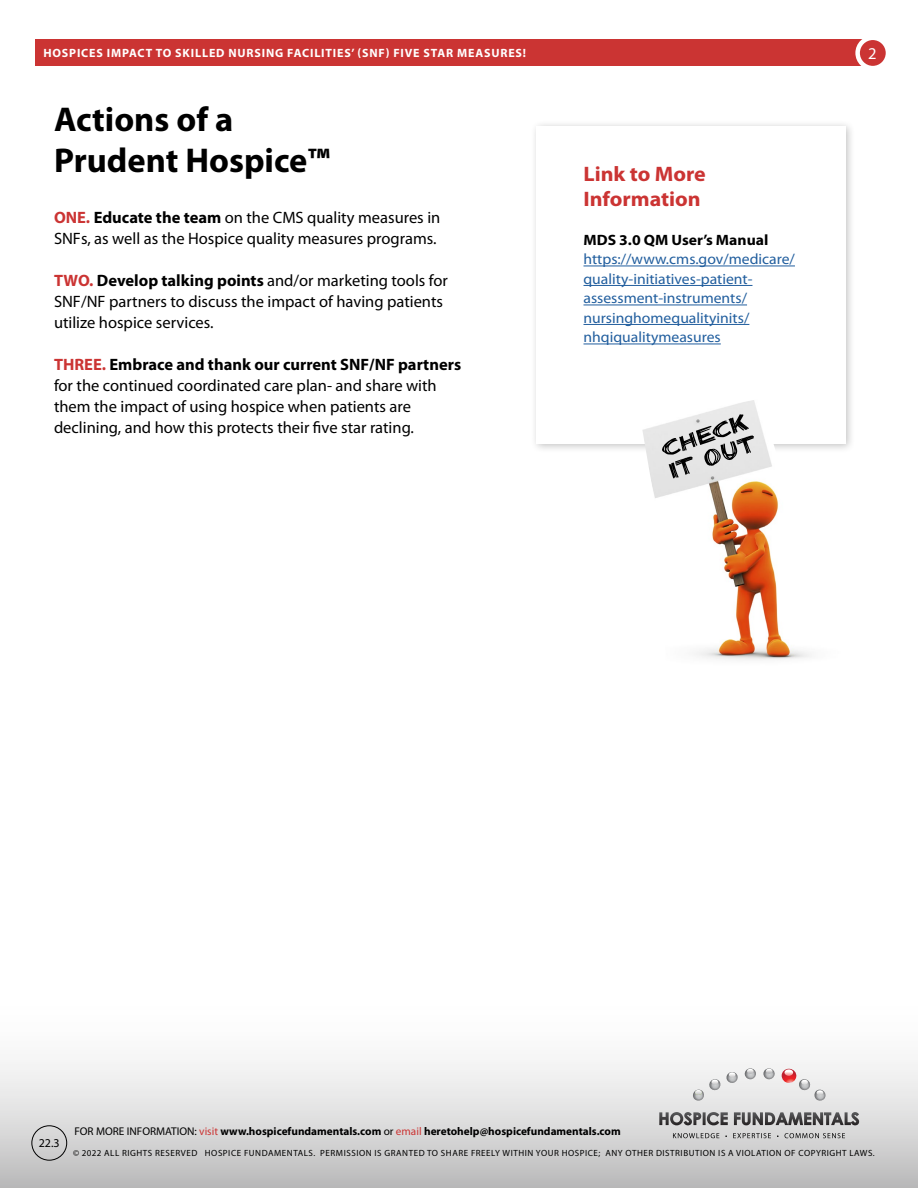
<style>
.page{position:relative;width:918px;height:1188px;background:#fff}
.page>*{position:absolute;margin:0;border:0;box-sizing:border-box;transform-origin:0 0}
.t1{font:700 34.5px/41.4px "Myriad Pro";color:#000}
.t2{font:700 21px/25.2px "Myriad Pro";color:#cb3433;scale:1.04 1}
.t3{font:16.5px/21px "Myriad Pro";color:#000}
.t4{font:16.5px "Myriad Pro";color:#fff}
.t5{font:15px/19.5px "Myriad Pro";color:#215e9e;scale:1.04 1}
.t6{font:700 15px "Myriad Pro";color:#000;scale:1.04 1}
.t7{font:700 12px "Myriad Pro";letter-spacing:.07em;color:#fff}
.t8{font:12px "Myriad Pro";color:#000}
.t9{font:700 11.25px "Myriad Pro";color:#000}
.t10{font:9px "Myriad Pro";letter-spacing:.06em;color:#000}
.s1{font-weight:700;color:#cb3433}
.s2{font-weight:700}
.s3{font-weight:400}
.s4{font-weight:400;color:#cb3433}
</style>
<div class="page">
<div style="left:530px;top:119px;width:326px;height:334px;background:#000;opacity:.24"></div>
<div style="left:537px;top:126px;width:309px;height:317px;background:#fff"></div>
<hr style="left:584px;top:266px;width:211px;height:1px;background:#215e9e">
<hr style="left:584px;top:285px;width:168px;height:1px;background:#215e9e">
<hr style="left:584px;top:305px;width:163px;height:1px;background:#215e9e">
<hr style="left:584px;top:324px;width:165px;height:1px;background:#215e9e">
<hr style="left:584px;top:344px;width:137px;height:1px;background:#215e9e">
<img style="left:641px;top:399px;width:215px;height:261px">
<svg style="left:662px;top:414px;width:92px;height:64px;background:#b7b7b7"></svg>
<div style="left:0;top:995px;width:918px;height:193px;background:linear-gradient(to bottom,#fff,#c1c1c1)"></div>
<svg style="left:670px;top:1112px;width:189px;height:13px;background:#868586"></svg>
<svg style="left:692px;top:1072px;width:46px;height:29px"></svg>
<svg style="left:744px;top:1068px;width:12px;height:12px"></svg>
<svg style="left:763px;top:1068px;width:12px;height:12px"></svg>
<svg style="left:782px;top:1069px;width:44px;height:32px"></svg>
<svg style="left:673px;top:1133px;width:172px;height:5px"></svg>
<div style="left:31px;top:1125px;width:36px;height:36px;border:1px solid #000;border-radius:50%"></div>
<div style="left:36px;top:39px;width:839px;height:27px;background:#cb3433"></div>
<svg style="left:858px;top:38px;width:30px;height:30px"></svg>
<div style="left:855px;top:36px;width:35px;height:34px;border:4px solid #fff;border-radius:50%"></div>
<p class="t7" style="left:43px;top:46px;width:484px">HOSPICES IMPACT TO SKILLED NURSING FACILITIES’ (SNF) FIVE STAR MEASURES!</p>
<p class="t4" style="left:868px;top:44px;width:10px">2</p>
<h1 class="t1" style="left:54px;top:99px;width:277px">Actions of a<br>Prudent Hospice™</h1>
<p class="t3" style="left:54px;top:207px;width:388px"><span class="s1">ONE.</span> <span class="s2">Educate the team</span> on the CMS quality measures in<br>SNFs, as well as the Hospice quality measures programs.</p>
<p class="t3" style="left:54px;top:270px;width:396px"><span class="s1">TWO.</span> <span class="s2">Develop talking points</span> and/or marketing tools for<br>SNF/NF partners to discuss the impact of having patients utilize hospice services.</p>
<p class="t3" style="left:54px;top:354px;width:409px"><span class="s1">THREE.</span> <span class="s2">Embrace and thank our current SNF/NF partners </span>for the continued coordinated care plan- and share with them the impact of using hospice when patients are declining, and how this protects their five star rating.</p>
<p class="t2" style="left:584px;top:161px;width:119px">Link to More<br>Information</p>
<p class="t6" style="left:584px;top:231px;width:179px">MDS 3.0 QM User’s Manual</p>
<p class="t5" style="left:584px;top:250px;width:205px">https://www.cms.gov/medicare/ quality-initiatives-patient&shy;assessment-instruments/ nursinghomequalityinits/ nhqiqualitymeasures</p>
<p class="t8" style="left:39px;top:1136px;width:22px">22.3</p>
<p class="t9" style="left:74px;top:1125px;width:548px"><span class="s3">FOR MORE INFORMATION:</span> <span class="s4">visit</span> www.hospicefundamentals.com <span class="s3">or</span> <span class="s4">email</span> heretohelp@hospicefundamentals.com</p>
<p class="t10" style="left:73px;top:1148px;width:803px">© 2022 ALL RIGHTS RESERVED HOSPICE FUNDAMENTALS. PERMISSION IS GRANTED TO SHARE FREELY WITHIN YOUR HOSPICE; ANY OTHER DISTRIBUTION IS A VIOLATION OF COPYRIGHT LAWS.</p>
</div>
